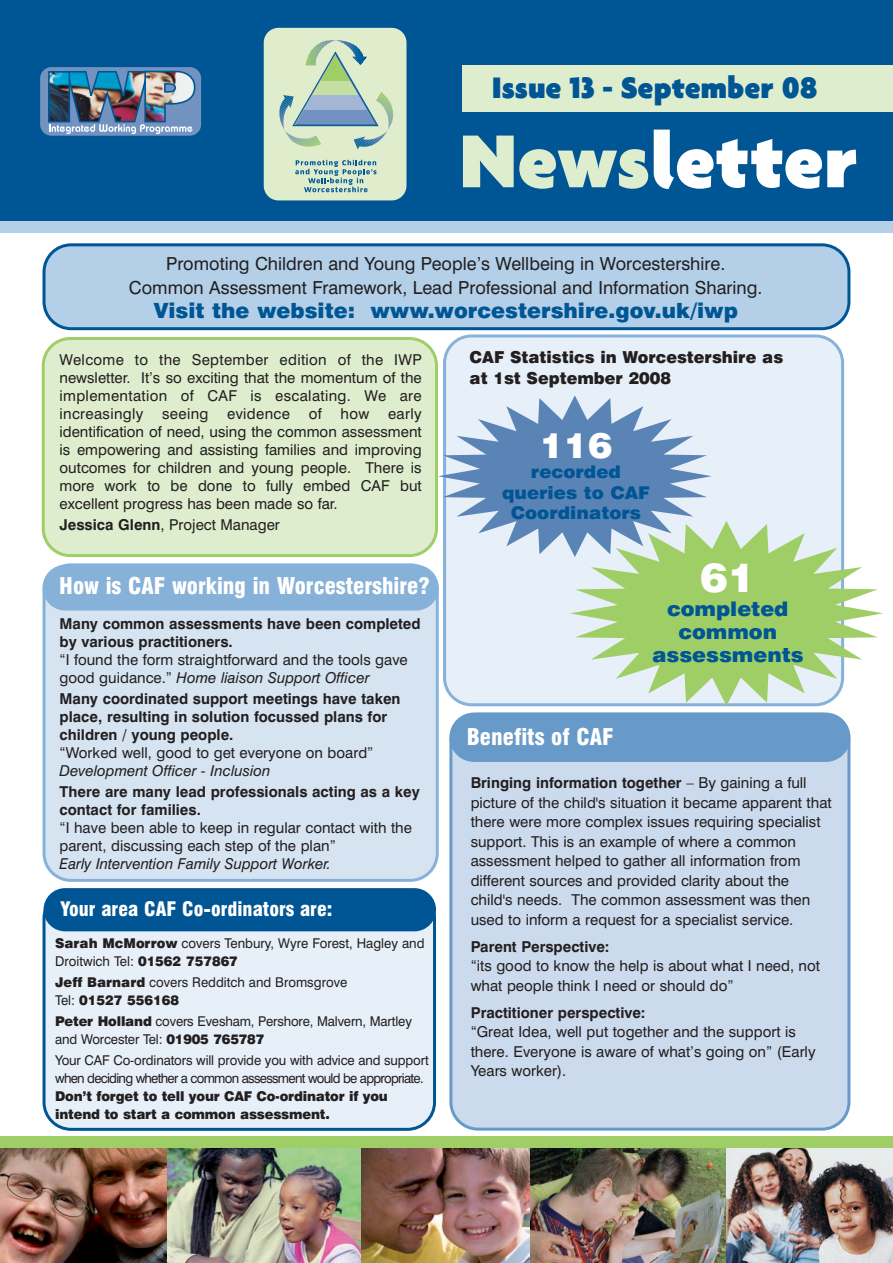
<style>
.page{position:relative;width:893px;height:1263px;background:#fff}
.page>*{position:absolute;margin:0;border:0;box-sizing:border-box;transform-origin:0 0}
.t1{font:900 81px "Agenda";color:#fff}
.t2{font:900 40.2px "Swiss 721 BT";color:#fff;scale:1.04 1}
.t3{font:900 35.25px "Swiss 721 BT";color:#fff;scale:1.04 1}
.t4{font:900 31.95px "Agenda";color:#005594}
.t5{font:900 condensed 22.5px "Swiss 721 BT";color:#fff}
.t6{font:900 21px "Swiss 721 BT";color:#005594}
.t7{font:900 20.1px/23.4px "Swiss 721 BT";color:#005594;text-align:center;scale:1.04 1}
.t8{font:900 condensed 19.5px "Swiss 721 BT";color:#fff}
.t9{font:18px/24px "Swiss 721 BT";color:#231f20;text-align:center}
.t10{font:900 17.55px/20.4px "Swiss 721 BT";color:#005594;text-align:center;scale:1.04 1}
.t11{font:900 16.5px/21px "Swiss 721 BT";color:#231f20}
.t12{font:15px/18px "Swiss 721 BT";color:#231f20}
.t13{font:700 15px/18px "Swiss 721 BT";color:#231f20}
.t14{font:italic 15px "Swiss 721 BT";color:#231f20}
.t15{font:13.5px/18px "Swiss 721 BT";letter-spacing:-.01em;color:#231f20}
.t16{font:13.5px/18px "Swiss 721 BT";letter-spacing:-.055em;color:#231f20}
.t17{font:900 13.5px/18px "Swiss 721 BT";letter-spacing:-.015em;color:#231f20}
.s1{color:#deedcd}
.s2{font-weight:700}
.s3{font-style:italic}
.s4{font-weight:900}
</style>
<div class="page">
<div style="left:43px;top:906px;width:393px;height:225px;background:#e7f0f8"></div>
<div style="left:44px;top:888px;width:392px;height:43px;background:#005594"></div>
<img style="left:530px;top:1148px;width:196px;height:115px">
<img style="left:167px;top:1148px;width:194px;height:115px">
<div style="left:0;top:0;width:893px;height:228px;background:#005594"></div>
<div style="left:0;top:221px;width:893px;height:12px;background:#b3d0e8"></div>
<div style="left:462px;top:65px;width:431px;height:46px;background:#deedcd"></div>
<div style="left:40px;top:67px;width:161px;height:69px;background:#7292c0;border-radius:11px"></div>
<div style="left:48px;top:71px;width:22px;height:51px;border:2px solid #005594"></div>
<img style="left:49px;top:70px;width:147px;height:64px">
<div style="left:264px;top:28px;width:142px;height:172px;background:#dfedcd;border-radius:15px"></div>
<svg style="left:295px;top:160px;width:82px;height:32px"></svg>
<svg style="left:279px;top:40px;width:115px;height:109px"></svg>
<div style="left:295px;top:109px;width:80px;height:15px;background:#7293c1"></div>
<svg style="left:295px;top:95px;width:80px;height:15px"></svg>
<svg style="left:295px;top:80px;width:80px;height:15px"></svg>
<svg style="left:315px;top:55px;width:54px;height:25px"></svg>
<svg style="left:43px;top:243px;width:807px;height:87px;background:#a7c8e2"></svg>
<div style="left:42px;top:337px;width:396px;height:220px;background:#deedcd"></div>
<div style="left:43px;top:563px;width:396px;height:319px;background:#d6e4f2"></div>
<div style="left:43px;top:565px;width:396px;height:46px;background:#86b2d9"></div>
<div style="left:443px;top:334px;width:401px;height:372px;background:#e7f0f8"></div>
<img style="left:0;top:1148px;width:167px;height:115px">
<img style="left:361px;top:1148px;width:169px;height:115px">
<img style="left:726px;top:1148px;width:167px;height:115px">
<div style="left:0;top:1136px;width:893px;height:12px;background:#9fce66"></div>
<svg style="left:570px;top:521px;width:313px;height:185px;background:#bedca3"></svg>
<div style="left:449px;top:762px;width:401px;height:368px;background:#cbdaec"></div>
<div style="left:449px;top:712px;width:401px;height:50px;background:#679ac8"></div>
<svg style="left:438px;top:395px;width:274px;height:162px;background:#98b4d1"></svg>
<h3 class="t4" style="left:492px;top:68px;width:327px">Issue 13 - September 08</h3>
<h1 class="t1" style="left:459px;top:112px;width:400px"><span class="s1">News</span>letter</h1>
<p class="t9" style="left:129px;top:253px;width:635px">Promoting Children and Young People’s Wellbeing in Worcestershire.<br>Common Assessment Framework, Lead Professional and Information Sharing.</p>
<h3 class="t6" style="left:153px;top:302px;width:586px">Visit the website: www.worcestershire.gov.uk/iwp</h3>
<p class="t12" style="left:60px;top:352px;width:364px;text-align:justify">Welcome to the September edition of the IWP newsletter. It’s so exciting that the momentum of the implementation of CAF is escalating. We are increasingly seeing evidence of how early identification of need, using the common assessment is empowering and assisting families and improving outcomes for children and young people. There is more work to be done to fully embed CAF but excellent progress has been made so far.</p>
<p class="t12" style="left:60px;top:517px;width:222px"><span class="s2">Jessica Glenn</span>, Project Manager</p>
<h3 class="t5" style="left:59px;top:577px;width:372px">How is CAF working in Worcestershire?</h3>
<p class="t13" style="left:60px;top:616px;width:363px">Many common assessments have been completed by various practitioners.</p>
<p class="t12" style="left:60px;top:652px;width:350px">“I found the form straightforward and the tools gave good guidance.” <span class="s3">Home liaison Support Officer</span></p>
<p class="t13" style="left:60px;top:691px;width:342px">Many coordinated support meetings have taken place, resulting in solution focussed plans for children / young people.</p>
<p class="t12" style="left:60px;top:745px;width:315px">“Worked well, good to get everyone on board”</p>
<p class="t14" style="left:60px;top:765px;width:212px">Development Officer - Inclusion</p>
<p class="t13" style="left:60px;top:784px;width:362px">There are many lead professionals acting as a key contact for families.</p>
<p class="t12" style="left:60px;top:820px;width:354px">“I have been able to keep in regular contact with the parent, discussing each step of the plan”</p>
<p class="t14" style="left:60px;top:858px;width:273px">Early Intervention Family Support Worker.</p>
<h3 class="t8" style="left:61px;top:901px;width:273px">Your area CAF Co-ordinators are:</h3>
<p class="t15" style="left:55px;top:935px;width:371px"><span class="s4">Sarah McMorrow</span> covers Tenbury, Wyre Forest, Hagley and<br>Droitwich Tel: <span class="s4">01562 757867</span></p>
<p class="t15" style="left:55px;top:974px;width:294px"><span class="s4">Jeff Barnard</span> covers Redditch and Bromsgrove<br>Tel: <span class="s4">01527 556168</span></p>
<p class="t15" style="left:55px;top:1013px;width:358px"><span class="s4">Peter Holland</span> covers Evesham, Pershore, Malvern, Martley and Worcester Tel: <span class="s4">01905 765787</span></p>
<p class="t16" style="left:55px;top:1052px;width:375px">Your CAF Co-ordinators will provide you with advice and support when deciding whether a common assessment would be appropriate.</p>
<p class="t17" style="left:55px;top:1088px;width:334px">Don’t forget to tell your CAF Co-ordinator if you intend to start a common assessment.</p>
<p class="t11" style="left:470px;top:348px;width:315px">CAF Statistics in Worcestershire as at 1st September 2008</p>
<h3 class="t3" style="left:540px;top:432px;width:71px">116</h3>
<p class="t10" style="left:502px;top:464px;width:144px">recorded queries to CAF<br>Coordinators</p>
<h3 class="t5" style="left:467px;top:728px;width:148px">Benefits of CAF</h3>
<h2 class="t2" style="left:700px;top:563px;width:55px">61</h2>
<h3 class="t7" style="left:652px;top:599px;width:147px">completed common assessments</h3>
<p class="t12" style="left:471px;top:774px;width:363px;line-height:19.5px"><span class="s2">Bringing information together</span> – By gaining a full picture of the child's situation it became apparent that there were more complex issues requiring specialist support. This is an example of where a common assessment helped to gather all information from different sources and provided clarity about the child's needs. The common assessment was then used to inform a request for a specialist service.</p>
<p class="t13" style="left:471px;top:939px;width:140px">Parent Perspective:</p>
<p class="t12" style="left:471px;top:957px;width:351px;line-height:19.5px">“its good to know the help is about what I need, not what people think I need or should do”</p>
<p class="t13" style="left:471px;top:1005px;width:176px">Practitioner perspective:</p>
<p class="t12" style="left:471px;top:1023px;width:346px;line-height:19.5px">“Great Idea, well put together and the support is there. Everyone is aware of what’s going on” (Early<br>Years worker).</p>
</div>
